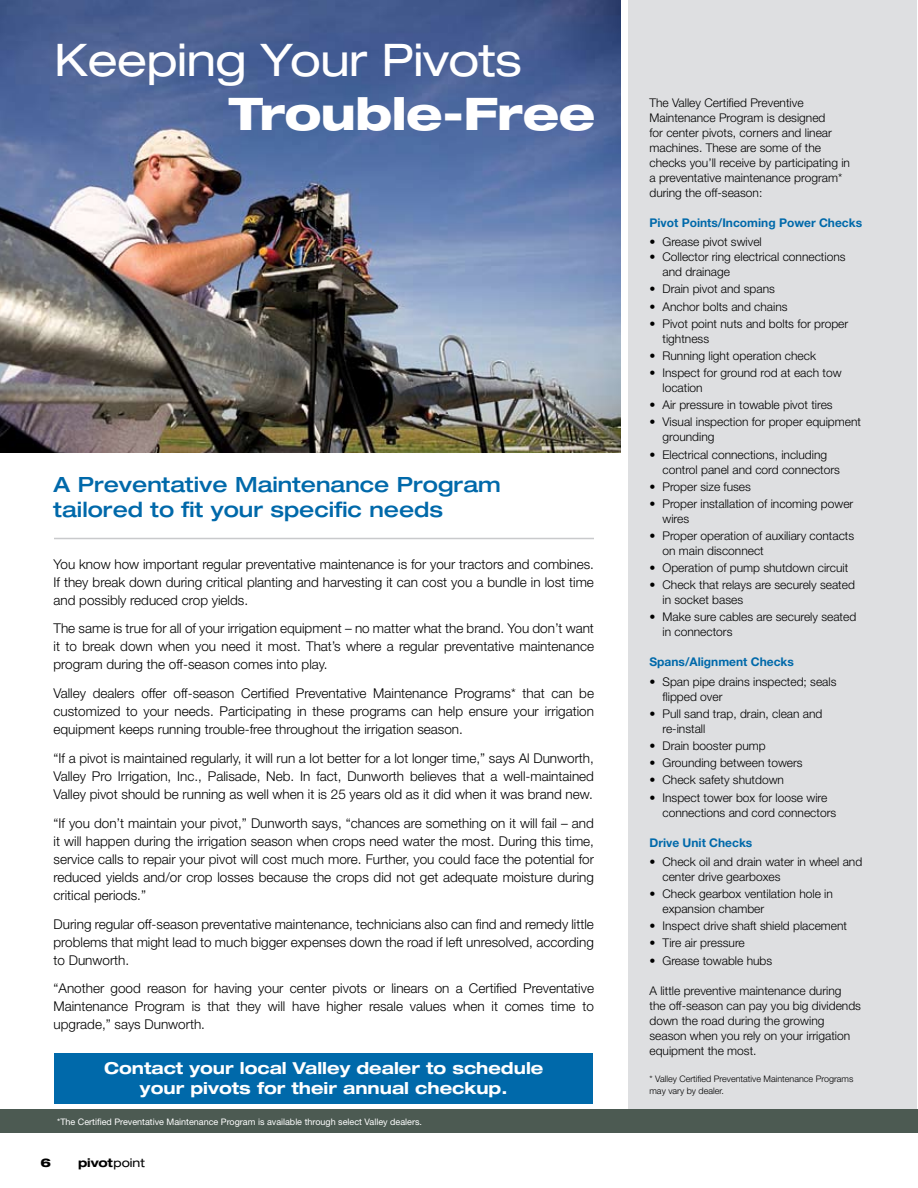
<style>
.page{position:relative;width:918px;height:1188px;background:#fff}
.page>*{position:absolute;margin:0;border:0;box-sizing:border-box;transform-origin:0 0}
.t1{font:expanded 45px "Helvetica Neue";color:#fff}
.t2{font:800 expanded 45px "Helvetica Neue";letter-spacing:-.01em;color:#fff}
.t3{font:500 expanded 21px/25.2px "Helvetica Neue";color:#0069aa}
.t4{font:700 expanded 16.5px/19.8px "Helvetica Neue";color:#fff;text-align:center}
.t5{font:300 13.5px/18px "Helvetica Neue";color:#000;text-align:justify}
.t6{font:300 12px/15px "Helvetica Neue";color:#000}
.t7{font:700 12px "Helvetica Neue";color:#0069aa}
.t8{font:700 expanded 12px "Helvetica Neue";letter-spacing:-.02em;color:#000}
.t9{font:800 expanded 12px "Helvetica Neue";color:#000}
.t10{font:9px "Helvetica Neue";color:#fff}
.t11{font:300 9px/12px "Helvetica Neue";color:#000}
.s1{font-weight:400}
</style>
<div class="page">
<img style="left:0;top:0;width:621px;height:453px">
<div style="left:55px;top:1053px;width:538px;height:50px;background:#0069aa"></div>
<div style="left:628px;top:0;width:289px;height:1120px;background:#dedfe1"></div>
<div style="left:0;top:1109px;width:918px;height:24px;background:#4c5a52"></div>
<hr style="left:54px;top:538px;width:540px;height:1px;background:#c9cacc">
<h1 class="t1" style="left:54px;top:32px;width:469px">Keeping Your Pivots</h1>
<h1 class="t2" style="left:229px;top:85px;width:368px">Trouble-Free</h1>
<h2 class="t3" style="left:54px;top:471px;width:449px">A Preventative Maintenance Program tailored to fit your specific needs</h2>
<p class="t5" style="left:54px;top:555px;width:542px">You know how important regular preventative maintenance is for your tractors and combines.<br>If they break down during critical planting and harvesting it can cost you a bundle in lost time and possibly reduced crop yields.</p>
<p class="t5" style="left:54px;top:619px;width:542px">The same is true for all of your irrigation equipment – no matter what the brand. You don’t want it to break down when you need it most. That’s where a regular preventative maintenance program during the off-season comes into play.</p>
<p class="t5" style="left:54px;top:684px;width:542px">Valley dealers offer off-season Certified Preventative Maintenance Programs* that can be customized to your needs. Participating in these programs can help ensure your irrigation equipment keeps running trouble-free throughout the irrigation season.</p>
<p class="t5" style="left:54px;top:749px;width:542px">“If a pivot is maintained regularly, it will run a lot better for a lot longer time,” says Al Dunworth, Valley Pro Irrigation, Inc., Palisade, Neb. In fact, Dunworth believes that a well-maintained Valley pivot should be running as well when it is 25 years old as it did when it was brand new.</p>
<p class="t5" style="left:54px;top:814px;width:542px">“If you don’t maintain your pivot,” Dunworth says, “chances are something on it will fail – and it will happen during the irrigation season when crops need water the most. During this time, service calls to repair your pivot will cost much more. Further, you could face the potential for reduced yields and/or crop losses because the crops did not get adequate moisture during critical periods.”</p>
<p class="t5" style="left:54px;top:915px;width:542px">During regular off-season preventative maintenance, technicians also can find and remedy little problems that might lead to much bigger expenses down the road if left unresolved, according to Dunworth.</p>
<p class="t5" style="left:54px;top:979px;width:542px">“Another good reason for having your center pivots or linears on a Certified Preventative Maintenance Program is that they will have higher resale values when it comes time to upgrade,” says Dunworth.</p>
<p class="t4" style="left:104px;top:1058px;width:441px">Contact your local Valley dealer to schedule your pivots for their annual checkup.</p>
<p class="t10" style="left:57px;top:1116px;width:366px">*The Certified Preventative Maintenance Program is available through select Valley dealers.</p>
<p class="t9" style="left:40px;top:1155px;width:12px">6</p>
<p class="t8" style="left:78px;top:1155px;width:68px">pivot<span class="s1">point</span></p>
<p class="t6" style="left:650px;top:95px;width:202px">The Valley Certified Preventive Maintenance Program is designed<br>for center pivots, corners and linear machines. These are some of the checks you’ll receive by participating in a preventative maintenance program* during the off-season:</p>
<p class="t7" style="left:650px;top:215px;width:214px">Pivot Points/Incoming Power Checks</p>
<p class="t6" style="left:650px;top:234px;width:114px">• Grease pivot swivel</p>
<p class="t6" style="left:662px;top:249px;width:185px;text-indent:-13px">• Collector ring electrical connections and drainage</p>
<p class="t6" style="left:650px;top:281px;width:127px">• Drain pivot and spans</p>
<p class="t6" style="left:650px;top:299px;width:140px">• Anchor bolts and chains</p>
<p class="t6" style="left:662px;top:316px;width:187px;text-indent:-13px">• Pivot point nuts and bolts for proper tightness</p>
<p class="t6" style="left:650px;top:348px;width:168px">• Running light operation check</p>
<p class="t6" style="left:662px;top:365px;width:181px;text-indent:-13px">• Inspect for ground rod at each tow location</p>
<p class="t6" style="left:650px;top:397px;width:185px">• Air pressure in towable pivot tires</p>
<p class="t6" style="left:662px;top:414px;width:200px;text-indent:-13px">• Visual inspection for proper equipment grounding</p>
<p class="t6" style="left:662px;top:447px;width:179px;text-indent:-13px">• Electrical connections, including control panel and cord connectors</p>
<p class="t6" style="left:650px;top:479px;width:103px">• Proper size fuses</p>
<p class="t6" style="left:662px;top:496px;width:192px;text-indent:-13px">• Proper installation of incoming power wires</p>
<p class="t6" style="left:662px;top:528px;width:193px;text-indent:-13px">• Proper operation of auxiliary contacts on main disconnect</p>
<p class="t6" style="left:650px;top:560px;width:200px">• Operation of pump shutdown circuit</p>
<p class="t6" style="left:662px;top:577px;width:194px;text-indent:-13px">• Check that relays are securely seated in socket bases</p>
<p class="t6" style="left:662px;top:609px;width:195px;text-indent:-13px">• Make sure cables are securely seated in connectors</p>
<p class="t7" style="left:650px;top:655px;width:146px">Spans/Alignment Checks</p>
<p class="t6" style="left:662px;top:674px;width:176px;text-indent:-13px">• Span pipe drains inspected; seals flipped over</p>
<p class="t6" style="left:662px;top:706px;width:162px;text-indent:-13px">• Pull sand trap, drain, clean and re-install</p>
<p class="t6" style="left:650px;top:738px;width:118px">• Drain booster pump</p>
<p class="t6" style="left:650px;top:755px;width:155px">• Grounding between towers</p>
<p class="t6" style="left:650px;top:772px;width:136px">• Check safety shutdown</p>
<p class="t6" style="left:662px;top:790px;width:175px;text-indent:-13px">• Inspect tower box for loose wire connections and cord connectors</p>
<p class="t7" style="left:650px;top:835px;width:104px">Drive Unit Checks</p>
<p class="t6" style="left:662px;top:854px;width:201px;text-indent:-13px">• Check oil and drain water in wheel and center drive gearboxes</p>
<p class="t6" style="left:662px;top:886px;width:172px;text-indent:-13px">• Check gearbox ventilation hole in expansion chamber</p>
<p class="t6" style="left:650px;top:918px;width:199px">• Inspect drive shaft shield placement</p>
<p class="t6" style="left:650px;top:935px;width:97px">• Tire air pressure</p>
<p class="t6" style="left:650px;top:953px;width:124px">• Grease towable hubs</p>
<p class="t6" style="left:650px;top:983px;width:213px">A little preventive maintenance during<br>the off-season can pay you big dividends down the road during the growing season when you rely on your irrigation equipment the most.</p>
<p class="t11" style="left:650px;top:1072px;width:205px">* Valley Certified Preventative Maintenance Programs may vary by dealer.</p>
</div>
